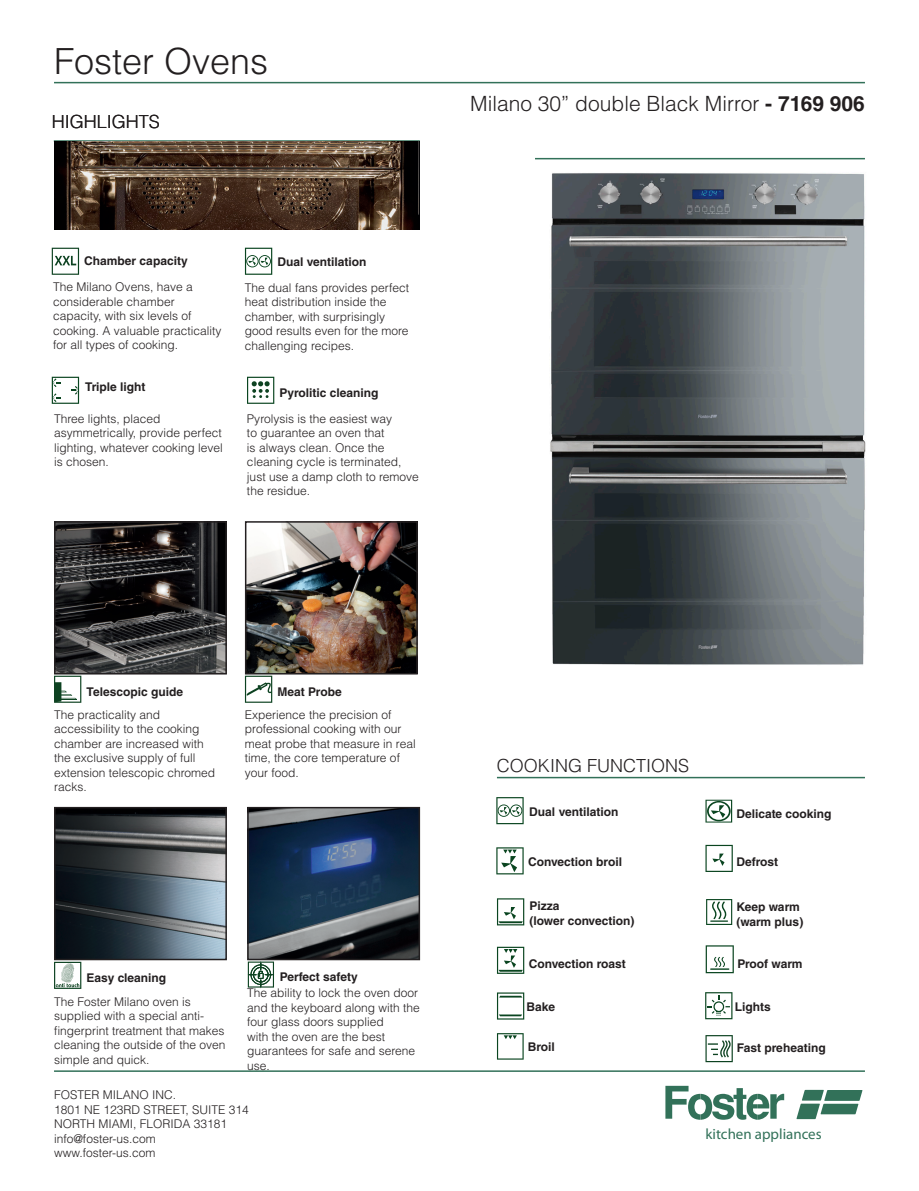
<style>
.page{position:relative;width:919px;height:1191px;background:#fff}
.page>*{position:absolute;margin:0;border:0;box-sizing:border-box;transform-origin:0 0}
.t1{font:300 36px "Helvetica LT Std";color:#231f20}
.t2{font:300 21px "Helvetica LT Std";color:#231f20}
.t3{font:300 18px "Helvetica LT Std";color:#231f20}
.t4{font:15px "Myriad Pro";color:#327159}
.t5{font:300 12px/14.4px "Helvetica LT Std";color:#231f20}
.t6{font:700 12px "Helvetica LT Std";color:#231f20}
.s1{font-weight:700}
</style>
<div class="page">
<hr style="left:54px;top:1070px;width:810px;height:1px;background:#327159">
<hr style="left:54px;top:82px;width:810px;height:1px;background:#327159">
<img style="left:550px;top:173px;width:316px;height:492px">
<svg style="left:665px;top:1085px;width:198px;height:35px"></svg>
<hr style="left:535px;top:158px;width:329px;height:1px;background:#327159">
<hr style="left:54px;top:140px;width:366px;height:2px;background:#327159">
<img style="left:57px;top:810px;width:167px;height:147px">
<div style="left:54px;top:807px;width:173px;height:153px;border:2px solid #231f20"></div>
<img style="left:250px;top:810px;width:167px;height:147px">
<div style="left:247px;top:807px;width:173px;height:153px;border:2px solid #231f20"></div>
<img style="left:57px;top:524px;width:167px;height:147px">
<div style="left:54px;top:521px;width:173px;height:153px;border:2px solid #231f20"></div>
<img style="left:54px;top:142px;width:366px;height:87px">
<img style="left:248px;top:524px;width:167px;height:147px">
<div style="left:245px;top:521px;width:173px;height:153px;border:2px solid #231f20"></div>
<svg style="left:52px;top:377px;width:27px;height:27px"></svg>
<svg style="left:247px;top:377px;width:27px;height:27px"></svg>
<svg style="left:52px;top:248px;width:27px;height:27px"></svg>
<svg style="left:245px;top:248px;width:27px;height:27px"></svg>
<svg style="left:245px;top:675px;width:27px;height:28px"></svg>
<svg style="left:54px;top:675px;width:27px;height:28px"></svg>
<svg style="left:54px;top:961px;width:27px;height:28px"></svg>
<hr style="left:497px;top:777px;width:367px;height:1px;background:#327159">
<svg style="left:705px;top:799px;width:27px;height:23px"></svg>
<svg style="left:705px;top:845px;width:27px;height:27px"></svg>
<svg style="left:496px;top:847px;width:27px;height:27px"></svg>
<svg style="left:705px;top:945px;width:28px;height:28px"></svg>
<svg style="left:497px;top:946px;width:27px;height:28px"></svg>
<svg style="left:706px;top:899px;width:26px;height:26px"></svg>
<svg style="left:497px;top:898px;width:27px;height:27px"></svg>
<svg style="left:705px;top:992px;width:27px;height:27px"></svg>
<svg style="left:497px;top:992px;width:27px;height:27px"></svg>
<svg style="left:705px;top:1035px;width:27px;height:27px"></svg>
<svg style="left:496px;top:797px;width:27px;height:27px"></svg>
<svg style="left:497px;top:1033px;width:26px;height:26px"></svg>
<svg style="left:248px;top:961px;width:26px;height:26px"></svg>
<p class="t1" style="left:54px;top:39px;width:216px">Foster Ovens</p>
<p class="t3" style="left:52px;top:110px;width:110px">HIGHLIGHTS</p>
<p class="t6" style="left:84px;top:254px;width:105px">Chamber capacity</p>
<p class="t6" style="left:277px;top:254px;width:91px">Dual ventilation</p>
<p class="t5" style="left:245px;top:280px;width:166px">The dual fans provides perfect heat distribution inside the chamber, with surprisingly good results even for the more challenging recipes.</p>
<p class="t5" style="left:53px;top:280px;width:141px">The Milano Ovens, have a</p>
<p class="t5" style="left:53px;top:294px;width:170px">considerable chamber capacity, with six levels of cooking. A valuable practicality for all types of cooking.</p>
<p class="t6" style="left:85px;top:380px;width:62px">Triple light</p>
<p class="t6" style="left:279px;top:386px;width:100px">Pyrolitic cleaning</p>
<p class="t5" style="left:54px;top:411px;width:170px">Three lights, placed asymmetrically, provide perfect lighting, whatever cooking level is chosen.</p>
<p class="t5" style="left:247px;top:411px;width:173px">Pyrolysis is the easiest way<br>to guarantee an oven that<br>is always clean. Once the cleaning cycle is terminated, just use a damp cloth to remove the residue.</p>
<p class="t2" style="left:470px;top:90px;width:396px">Milano 30” double Black Mirror <span class="s1">- 7169 906</span></p>
<p class="t6" style="left:87px;top:684px;width:98px">Telescopic guide</p>
<p class="t6" style="left:277px;top:684px;width:66px">Meat Probe</p>
<p class="t5" style="left:54px;top:707px;width:163px">The practicality and accessibility to the cooking chamber are increased with the exclusive supply of full extension telescopic chromed racks.</p>
<p class="t5" style="left:245px;top:707px;width:172px">Experience the precision of professional cooking with our meat probe that measure in real time, the core temperature of your food.</p>
<p class="t6" style="left:87px;top:970px;width:81px">Easy cleaning</p>
<p class="t5" style="left:54px;top:994px;width:173px">The Foster Milano oven is supplied with a special anti&shy;fingerprint treatment that makes cleaning the outside of the oven simple and quick.</p>
<p class="t6" style="left:280px;top:969px;width:80px">Perfect safety</p>
<p class="t5" style="left:247px;top:986px;width:174px">The ability to lock the oven door and the keyboard along with the</p>
<p class="t5" style="left:247px;top:1014px;width:169px">four glass doors supplied<br>with the oven are the best guarantees for safe and serene use.</p>
<p class="t5" style="left:54px;top:1087px;width:124px">FOSTER MILANO INC.</p>
<p class="t5" style="left:54px;top:1102px;width:196px">1801 NE 123RD STREET, SUITE 314</p>
<p class="t5" style="left:54px;top:1116px;width:175px">NORTH MIAMI, FLORIDA 33181</p>
<p class="t5" style="left:54px;top:1131px;width:103px">info@foster-us.com</p>
<p class="t5" style="left:54px;top:1145px;width:103px">www.foster-us.com</p>
<p class="t3" style="left:497px;top:754px;width:194px">COOKING FUNCTIONS</p>
<p class="t6" style="left:529px;top:804px;width:91px">Dual ventilation</p>
<p class="t6" style="left:736px;top:806px;width:97px">Delicate cooking</p>
<p class="t6" style="left:528px;top:854px;width:95px">Convection broil</p>
<p class="t6" style="left:736px;top:854px;width:43px">Defrost</p>
<p class="t6" style="left:529px;top:898px;width:32px">Pizza</p>
<p class="t6" style="left:529px;top:913px;width:106px">(lower convection)</p>
<p class="t6" style="left:736px;top:899px;width:65px">Keep warm</p>
<p class="t6" style="left:736px;top:914px;width:68px">(warm plus)</p>
<p class="t6" style="left:529px;top:956px;width:99px">Convection roast</p>
<p class="t6" style="left:737px;top:956px;width:67px">Proof warm</p>
<p class="t6" style="left:526px;top:999px;width:30px">Bake</p>
<p class="t6" style="left:734px;top:999px;width:38px">Lights</p>
<p class="t6" style="left:528px;top:1039px;width:29px">Broil</p>
<p class="t6" style="left:736px;top:1040px;width:90px">Fast preheating</p>
<p class="t4" style="left:705px;top:1124px;width:118px">kitchen appliances</p>
</div>
